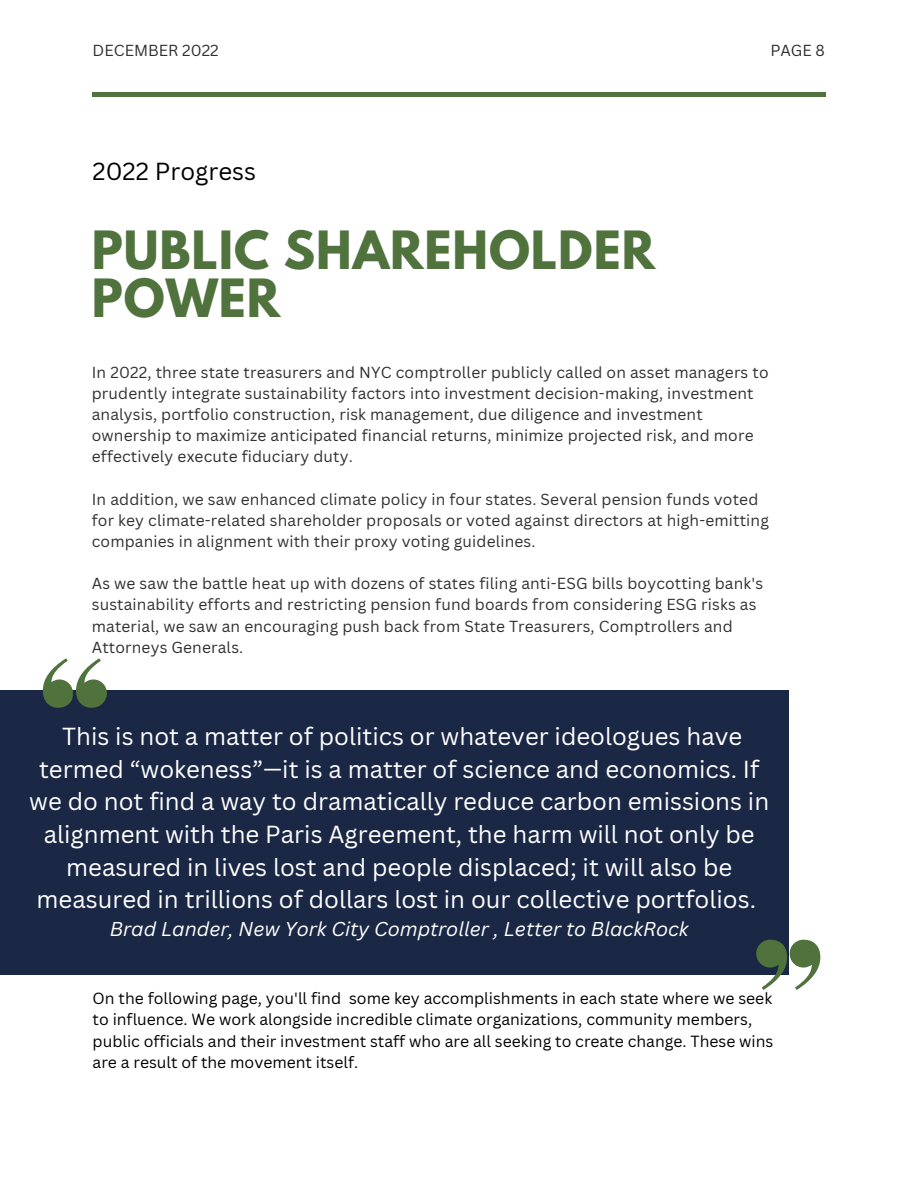
<style>
.page{position:relative;width:918px;height:1188px;background:#fff}
.page>*{position:absolute;margin:0;border:0;box-sizing:border-box;transform-origin:0 0}
.t1{font:700 46.65px/48.8px "League Spartan";letter-spacing:.02em;color:#50723c}
.t2{font:24px/32.7px "Canva Sans";color:#fff;text-align:center}
.t3{font:24px "Canva Sans";color:#000}
.t4{font:italic 19.5px "Canva Sans";color:#fff}
.t5{font:15.75px/21.3px "Canva Sans";color:#000}
.t6{font:15.6px/21.1px "Canva Sans";letter-spacing:.01em;color:#303030}
</style>
<div class="page">
<hr style="left:93px;top:93px;width:733px;height:4px;background:#50723c">
<div style="left:0;top:690px;width:789px;height:285px;background:#1b2845"></div>
<svg style="left:756px;top:940px;width:64px;height:50px"></svg>
<svg style="left:43px;top:658px;width:64px;height:50px"></svg>
<p class="t6" style="left:93px;top:39px;width:128px">DECEMBER 2022</p>
<p class="t6" style="left:770px;top:39px;width:56px">PAGE 8</p>
<h2 class="t3" style="left:93px;top:155px;width:165px">2022 Progress</h2>
<h1 class="t1" style="left:92px;top:232px;width:565px">PUBLIC SHAREHOLDER<br>POWER</h1>
<p class="t6" style="left:92px;top:361px;width:678px">In 2022, three state treasurers and NYC comptroller publicly called on asset managers to prudently integrate sustainability factors into investment decision-making, investment analysis, portfolio construction, risk management, due diligence and investment ownership to maximize anticipated financial returns, minimize projected risk, and more effectively execute fiduciary duty.</p>
<p class="t6" style="left:92px;top:488px;width:679px">In addition, we saw enhanced climate policy in four states. Several pension funds voted for key climate-related shareholder proposals or voted against directors at high-emitting companies in alignment with their proxy voting guidelines.</p>
<p class="t6" style="left:92px;top:573px;width:673px">As we saw the battle heat up with dozens of states filing anti-ESG bills boycotting bank's sustainability efforts and restricting pension fund boards from considering ESG risks as material, we saw an encouraging push back from State Treasurers, Comptrollers and Attorneys Generals.</p>
<p class="t2" style="left:29px;top:720px;width:741px">This is not a matter of politics or whatever ideologues have termed “wokeness”—it is a matter of science and economics. If we do not find a way to dramatically reduce carbon emissions in alignment with the Paris Agreement, the harm will not only be measured in lives lost and people displaced; it will also be measured in trillions of dollars lost in our collective portfolios.</p>
<p class="t4" style="left:110px;top:916px;width:580px">Brad Lander, New York City Comptroller , Letter to BlackRock</p>
<p class="t5" style="left:93px;top:987px;width:682px">On the following page, you'll find some key accomplishments in each state where we seek to influence. We work alongside incredible climate organizations, community members, public officials and their investment staff who are all seeking to create change. These wins are a result of the movement itself.</p>
</div>
